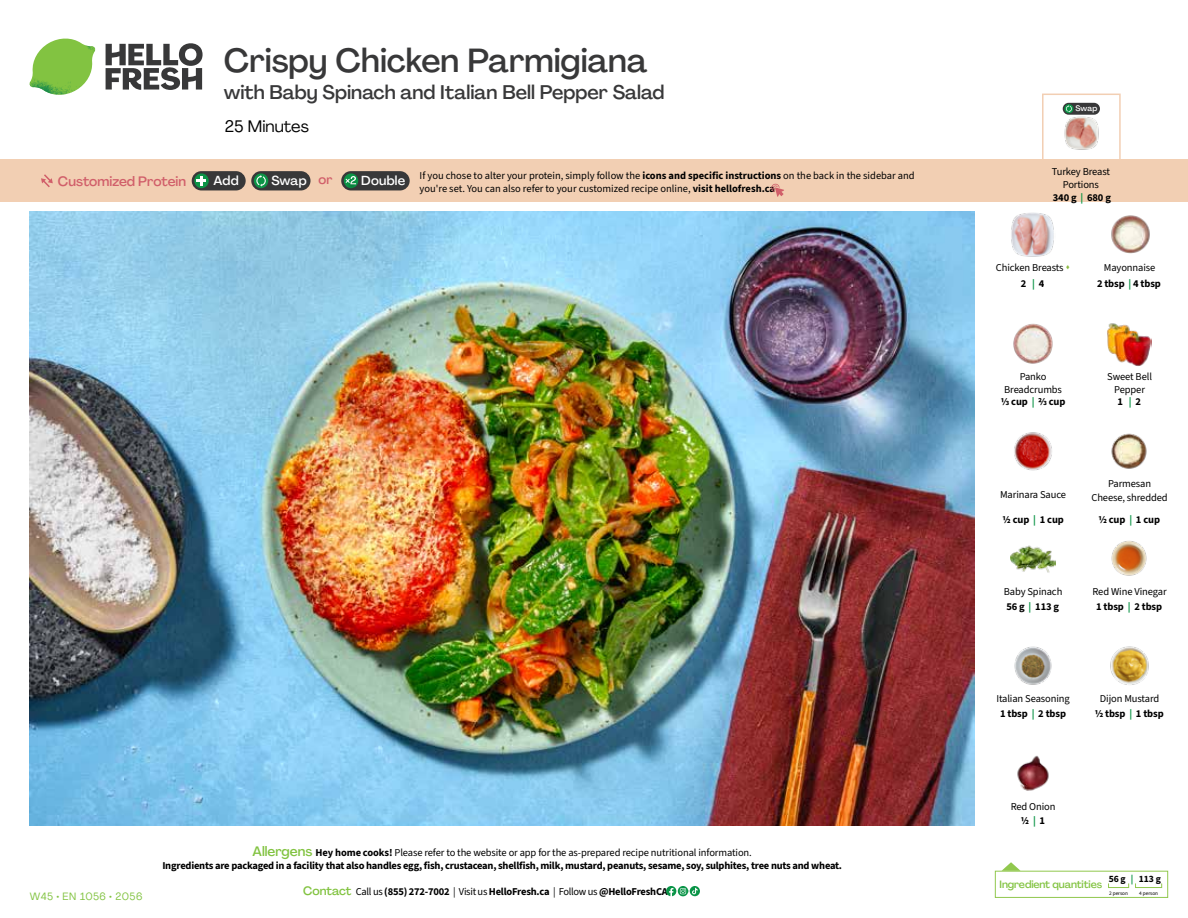
<style>
.page{position:relative;width:1188px;height:918px;background:#fff}
.page>*{position:absolute;margin:0;border:0;box-sizing:border-box;transform-origin:0 0}
.t1{font:500 33px "Agrandir";letter-spacing:-.005em;color:#383839}
.t2{font:500 19.5px "Agrandir";color:#383839}
.t3{font:16.5px "Agrandir";color:#000}
.t4{font:500 13.5px "Agrandir";color:#d15f6a}
.t5{font:500 12.9px "Agrandir";letter-spacing:.015em;color:#fff}
.t6{font:10.5px/13.5px "Source Sans 3";letter-spacing:-.01em;color:#000;text-align:center}
.t7{font:700 10.5px/13.5px "Source Sans 3";letter-spacing:-.02em;color:#000;text-align:center}
.t8{font:500 10.5px "Agrandir";letter-spacing:-.01em;color:#82c341}
.t9{font:10.5px "Agrandir";letter-spacing:.05em;color:#82c341}
.t10{font:700 9.6px "Source Sans 3";color:#000}
.t11{font:500 7.95px "Agrandir";color:#fff}
.t12{font:5.25px "Source Sans 3";letter-spacing:-.01em;color:#000}
.s1{color:#d15f6a}
.s2{color:#0b9446}
.s3{font-weight:700}
.s4{color:#8cba42}
.s5{font-weight:700;color:#0b9446}
.s6{font-family:"Agrandir";font-weight:500;font-size:13.5px;color:#82c341}
.s7{font-weight:400}
.s8{font-family:"Agrandir";font-weight:500;font-size:12px;color:#82c341}
</style>
<div class="page">
<svg style="left:106px;top:43px;width:97px;height:47px"></svg>
<svg style="left:34px;top:39px;width:59px;height:38px"></svg>
<img style="left:65px;top:39px;width:30px;height:25px">
<img style="left:33px;top:60px;width:56px;height:10px">
<img style="left:29px;top:64px;width:58px;height:31px">
<img style="left:64px;top:70px;width:25px;height:24px">
<img style="left:30px;top:211px;width:945px;height:615px">
<svg style="left:690px;top:886px;width:10px;height:10px"></svg>
<svg style="left:666px;top:886px;width:32px;height:10px"></svg>
<svg style="left:1002px;top:862px;width:19px;height:9px"></svg>
<div style="left:995px;top:871px;width:173px;height:27px;border:1px solid #91c84e"></div>
<div style="left:1108px;top:883px;width:21px;height:5px;border:1px solid #91c84e"></div>
<div style="left:1135px;top:883px;width:27px;height:5px;border:1px solid #91c84e"></div>
<img style="left:1013px;top:323px;width:40px;height:41px">
<img style="left:1107px;top:323px;width:45px;height:43px">
<img style="left:1014px;top:432px;width:38px;height:39px">
<img style="left:1111px;top:433px;width:36px;height:36px">
<img style="left:1011px;top:545px;width:45px;height:28px">
<img style="left:1111px;top:540px;width:36px;height:36px">
<img style="left:1014px;top:646px;width:38px;height:39px">
<img style="left:1017px;top:755px;width:32px;height:36px">
<img style="left:1111px;top:215px;width:39px;height:39px">
<img style="left:1011px;top:212px;width:43px;height:45px">
<img style="left:1110px;top:646px;width:39px;height:39px">
<div style="left:0;top:160px;width:1188px;height:42px;background:#f2cfb3"></div>
<svg style="left:41px;top:174px;width:12px;height:13px"></svg>
<div style="left:341px;top:171px;width:69px;height:19px;background:#383839;border-radius:10px"></div>
<svg style="left:344px;top:173px;width:14px;height:15px"></svg>
<div style="left:347px;top:180px;width:10px;height:11px;background:#000;opacity:.35"></div>
<svg style="left:345px;top:176px;width:11px;height:8px"></svg>
<div style="left:251px;top:171px;width:60px;height:19px;background:#383839;border-radius:10px"></div>
<svg style="left:254px;top:173px;width:14px;height:15px"></svg>
<svg style="left:256px;top:175px;width:10px;height:12px"></svg>
<div style="left:192px;top:171px;width:54px;height:19px;background:#383839;border-radius:10px"></div>
<svg style="left:194px;top:173px;width:15px;height:15px"></svg>
<svg style="left:197px;top:176px;width:9px;height:10px"></svg>
<svg style="left:771px;top:183px;width:13px;height:14px"></svg>
<div style="left:1042px;top:94px;width:79px;height:69px;border:2px solid #f2cfb3"></div>
<img style="left:1063px;top:112px;width:36px;height:38px">
<div style="left:1063px;top:103px;width:37px;height:12px;background:#383839;border-radius:6px"></div>
<svg style="left:1064px;top:104px;width:9px;height:9px"></svg>
<svg style="left:1066px;top:105px;width:6px;height:7px"></svg>
<h1 class="t1" style="left:224px;top:40px;width:425px">Crispy Chicken Parmigiana</h1>
<h2 class="t2" style="left:224px;top:80px;width:442px">with Baby Spinach and Italian Bell Pepper Salad</h2>
<h3 class="t3" style="left:225px;top:116px;width:86px">25 Minutes</h3>
<p class="t11" style="left:1075px;top:104px;width:24px">Swap</p>
<p class="t4" style="left:58px;top:173px;width:130px">Customized Protein</p>
<p class="t5" style="left:214px;top:172px;width:27px">Add</p>
<p class="t5" style="left:271px;top:172px;width:63px">Swap <span class="s1">or</span></p>
<p class="t5" style="left:361px;top:172px;width:45px">Double</p>
<p class="t6" style="left:1052px;top:165px;width:60px">Turkey Breast<br>Portions</p>
<p class="t7" style="left:1053px;top:190px;width:60px">340 g <span class="s2">|</span> 680 g</p>
<p class="t6" style="left:420px;top:168px;width:497px;text-align:left">If you chose to alter your protein, simply follow the <span class="s3">icons and specific instructions</span> on the back in the sidebar and you're set. You can also refer to your customized recipe online, <span class="s3">visit hellofresh.ca</span></p>
<p class="t6" style="left:996px;top:260px;width:76px;line-height:16.4px">Chicken Breasts <span class="s4">▲<br></span><span class="s3">2</span> <span class="s5">|</span> <span class="s3">4</span></p>
<p class="t6" style="left:1097px;top:259px;width:65px;line-height:16.4px">Mayonnaise<br><span class="s3">2 tbsp</span> <span class="s5">|</span> <span class="s3">4 tbsp</span></p>
<p class="t6" style="left:1004px;top:370px;width:59px">Panko<br>Breadcrumbs</p>
<p class="t7" style="left:1001px;top:395px;width:66px">1/3 cup <span class="s2">|</span> 2/3 cup</p>
<p class="t6" style="left:1107px;top:370px;width:46px">Sweet Bell<br>Pepper</p>
<p class="t7" style="left:1117px;top:395px;width:25px">1 <span class="s2">|</span> 2</p>
<p class="t6" style="left:1000px;top:488px;width:67px">Marinara Sauce</p>
<p class="t7" style="left:1002px;top:513px;width:63px">1/2 cup <span class="s2">|</span> 1 cup</p>
<p class="t6" style="left:1091px;top:477px;width:78px">Parmesan<br>Cheese, shredded</p>
<p class="t7" style="left:1098px;top:513px;width:63px">1/2 cup <span class="s2">|</span> 1 cup</p>
<p class="t6" style="left:1004px;top:584px;width:60px;line-height:14.9px;text-align:left">Baby Spinach<br><span class="s3">56 g</span> <span class="s5">|</span> <span class="s3">113 g</span></p>
<p class="t6" style="left:1093px;top:584px;width:76px;line-height:14.9px">Red Wine Vinegar<br><span class="s3">1 tbsp</span> <span class="s5">|</span> <span class="s3">2 tbsp</span></p>
<p class="t6" style="left:996px;top:691px;width:75px;line-height:14.9px">Italian Seasoning<br><span class="s3">1 tbsp</span> <span class="s5">|</span> <span class="s3">2 tbsp</span></p>
<p class="t6" style="left:1095px;top:691px;width:71px;line-height:14.9px">Dijon Mustard<br><span class="s3">1/2 tbsp</span> <span class="s5">|</span> <span class="s3">1 tbsp</span></p>
<p class="t9" style="left:30px;top:890px;width:114px">W45 • EN 1056 • 2056</p>
<p class="t7" style="left:162px;top:845px;width:681px"><span class="s6">Allergens</span> Hey home cooks! <span class="s7">Please refer to the website or app for the as-prepared recipe nutritional information.<br></span>Ingredients are packaged in a facility that also handles egg, fish, crustacean, shellfish, milk, mustard, peanuts, sesame, soy, sulphites, tree nuts and wheat.</p>
<p class="t7" style="left:303px;top:885px;width:366px"><span class="s8">Contact</span> <span class="s7">Call us</span> (855) 272-7002 <span class="s7">| Visit us</span> HelloFresh.ca <span class="s7">| Follow us</span> @HelloFreshCA</p>
<p class="t6" style="left:1011px;top:799px;width:46px;line-height:14.9px">Red Onion<br><span class="s3">1/2</span> <span class="s5">|</span> <span class="s3">1</span></p>
<p class="t10" style="left:1109px;top:872px;width:54px">56 g <span class="s2">|</span> 113 g</p>
<p class="t12" style="left:1109px;top:890px;width:20px">2 person</p>
<p class="t12" style="left:1139px;top:890px;width:20px">4 person</p>
<p class="t8" style="left:1000px;top:878px;width:104px">Ingredient quantities</p>
</div>
